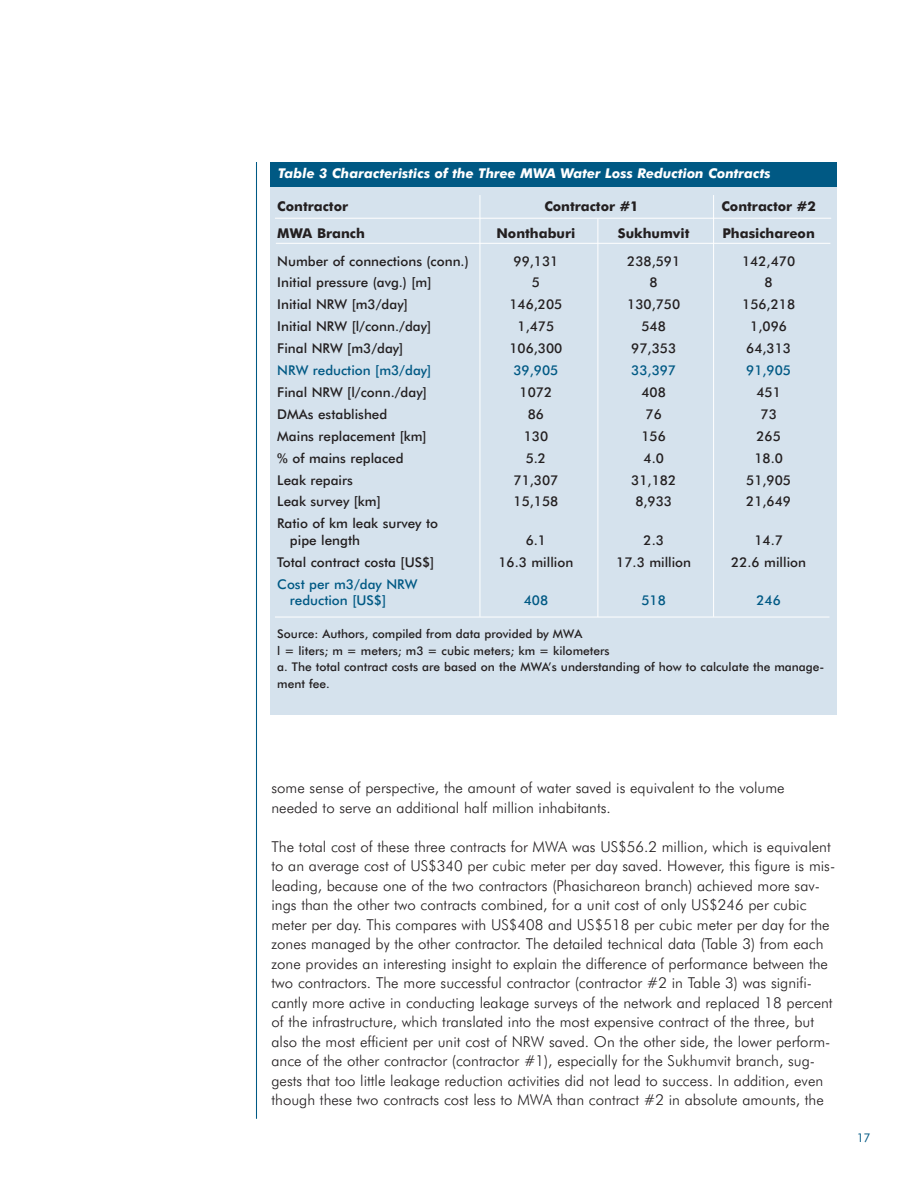
<style>
.page{position:relative;width:918px;height:1188px;background:#fff}
.page>*{position:absolute;margin:0;border:0;box-sizing:border-box;transform-origin:0 0}
.t1{font:300 15px/19.5px "Futura BT";color:#231f20}
.t2{font:500 13.5px/16.5px "Futura BT";color:#231f20}
.t3{font:500 13.5px/16.5px "Futura BT";color:#005984}
.t4{font:700 13.5px "Futura BT";color:#231f20}
.t5{font:italic 700 13.5px "Futura BT";color:#fff}
.t6{font:500 12px/16.5px "Futura BT";color:#231f20}
.t7{font:12px "Futura BT";color:#005984}
</style>
<div class="page">
<hr style="left:256px;top:162px;width:1px;height:957px;background:#005984">
<div style="left:270px;top:162px;width:567px;height:553px;background:#d5e2ed"></div>
<div style="left:270px;top:162px;width:567px;height:24px;background:#005984"></div>
<hr style="left:276px;top:243px;width:554px;height:1px;background:#fff">
<hr style="left:275px;top:218px;width:556px;height:1px;background:#fff">
<hr style="left:275px;top:617px;width:555px;height:1px;background:#fff">
<hr style="left:713px;top:195px;width:1px;height:422px;background:#fff">
<hr style="left:480px;top:195px;width:1px;height:422px;background:#fff">
<hr style="left:598px;top:218px;width:1px;height:399px;background:#fff">
<p class="t5" style="left:278px;top:168px;width:494px">Table 3 Characteristics of the Three MWA Water Loss Reduction Contracts</p>
<p class="t4" style="left:277px;top:200px;width:72px">Contractor</p>
<p class="t4" style="left:544px;top:200px;width:96px">Contractor #1</p>
<p class="t4" style="left:722px;top:200px;width:96px">Contractor #2</p>
<p class="t4" style="left:277px;top:228px;width:89px">MWA Branch</p>
<p class="t4" style="left:496px;top:228px;width:80px">Nonthaburi</p>
<p class="t4" style="left:618px;top:228px;width:73px">Sukhumvit</p>
<p class="t4" style="left:722px;top:228px;width:94px">Phasichareon</p>
<p class="t2" style="left:277px;top:254px;width:193px">Number of connections (conn.)</p>
<p class="t2" style="left:514px;top:254px;width:46px">99,131</p>
<p class="t2" style="left:627px;top:254px;width:54px">238,591</p>
<p class="t2" style="left:742px;top:254px;width:54px">142,470</p>
<p class="t2" style="left:277px;top:276px;width:156px">Initial pressure (avg.) [m]</p>
<p class="t2" style="left:532px;top:276px;width:10px">5</p>
<p class="t2" style="left:650px;top:276px;width:10px">8</p>
<p class="t2" style="left:765px;top:276px;width:10px">8</p>
<p class="t2" style="left:277px;top:297px;width:132px">Initial NRW [m3/day]</p>
<p class="t2" style="left:509px;top:297px;width:55px">146,205</p>
<p class="t2" style="left:627px;top:297px;width:55px">130,750</p>
<p class="t2" style="left:742px;top:297px;width:55px">156,218</p>
<p class="t2" style="left:277px;top:319px;width:155px">Initial NRW [l/conn./day]</p>
<p class="t2" style="left:518px;top:319px;width:38px">1,475</p>
<p class="t2" style="left:642px;top:319px;width:26px">548</p>
<p class="t2" style="left:750px;top:319px;width:38px">1,096</p>
<p class="t2" style="left:277px;top:341px;width:128px">Final NRW [m3/day]</p>
<p class="t2" style="left:509px;top:341px;width:55px">106,300</p>
<p class="t2" style="left:631px;top:341px;width:46px">97,353</p>
<p class="t2" style="left:746px;top:341px;width:46px">64,313</p>
<p class="t3" style="left:277px;top:363px;width:155px">NRW reduction [m3/day]</p>
<p class="t3" style="left:514px;top:363px;width:46px">39,905</p>
<p class="t3" style="left:631px;top:363px;width:46px">33,397</p>
<p class="t3" style="left:746px;top:363px;width:46px">91,905</p>
<p class="t2" style="left:277px;top:385px;width:151px">Final NRW [l/conn./day]</p>
<p class="t2" style="left:520px;top:385px;width:34px">1072</p>
<p class="t2" style="left:641px;top:385px;width:26px">408</p>
<p class="t2" style="left:756px;top:385px;width:26px">451</p>
<p class="t2" style="left:277px;top:407px;width:111px">DMAs established</p>
<p class="t2" style="left:528px;top:407px;width:18px">86</p>
<p class="t2" style="left:646px;top:407px;width:18px">76</p>
<p class="t2" style="left:761px;top:407px;width:18px">73</p>
<p class="t2" style="left:277px;top:429px;width:151px">Mains replacement [km]</p>
<p class="t2" style="left:524px;top:429px;width:26px">130</p>
<p class="t2" style="left:642px;top:429px;width:26px">156</p>
<p class="t2" style="left:756px;top:429px;width:26px">265</p>
<p class="t2" style="left:277px;top:451px;width:128px">% of mains replaced</p>
<p class="t2" style="left:526px;top:451px;width:22px">5.2</p>
<p class="t2" style="left:644px;top:451px;width:22px">4.0</p>
<p class="t2" style="left:754px;top:451px;width:30px">18.0</p>
<p class="t2" style="left:277px;top:473px;width:77px">Leak repairs</p>
<p class="t2" style="left:514px;top:473px;width:46px">71,307</p>
<p class="t2" style="left:631px;top:473px;width:46px">31,182</p>
<p class="t2" style="left:746px;top:473px;width:46px">51,905</p>
<p class="t2" style="left:277px;top:495px;width:105px">Leak survey [km]</p>
<p class="t2" style="left:514px;top:495px;width:46px">15,158</p>
<p class="t2" style="left:635px;top:495px;width:38px">8,933</p>
<p class="t2" style="left:746px;top:495px;width:46px">21,649</p>
<p class="t2" style="left:290px;top:516px;width:150px;text-indent:-13px">Ratio of km leak survey to pipe length</p>
<p class="t2" style="left:526px;top:533px;width:22px">6.1</p>
<p class="t2" style="left:644px;top:533px;width:22px">2.3</p>
<p class="t2" style="left:754px;top:533px;width:30px">14.7</p>
<p class="t2" style="left:277px;top:555px;width:159px">Total contract costa [US$]</p>
<p class="t2" style="left:498px;top:555px;width:76px">16.3 million</p>
<p class="t2" style="left:616px;top:555px;width:76px">17.3 million</p>
<p class="t2" style="left:731px;top:555px;width:76px">22.6 million</p>
<p class="t3" style="left:290px;top:577px;width:129px;text-indent:-13px">Cost per m3/day NRW reduction [US$]</p>
<p class="t3" style="left:524px;top:593px;width:26px">408</p>
<p class="t3" style="left:641px;top:593px;width:26px">518</p>
<p class="t3" style="left:756px;top:593px;width:26px">246</p>
<p class="t6" style="left:277px;top:627px;width:549px">Source: Authors, compiled from data provided by MWA<br>l = liters; m = meters; m3 = cubic meters; km = kilometers<br>a. The total contract costs are based on the MWA’s understanding of how to calculate the manage&shy;ment fee.</p>
<p class="t1" style="left:272px;top:779px;width:515px">some sense of perspective, the amount of water saved is equivalent to the volume needed to serve an additional half million inhabitants.</p>
<p class="t1" style="left:272px;top:838px;width:565px">The total cost of these three contracts for MWA was US$56.2 million, which is equivalent to an average cost of US$340 per cubic meter per day saved. However, this figure is mis&shy;leading, because one of the two contractors (Phasichareon branch) achieved more sav&shy;ings than the other two contracts combined, for a unit cost of only US$246 per cubic meter per day. This compares with US$408 and US$518 per cubic meter per day for the zones managed by the other contractor. The detailed technical data (Table 3) from each zone provides an interesting insight to explain the difference of performance between the two contractors. The more successful contractor (contractor #2 in Table 3) was signifi&shy;cantly more active in conducting leakage surveys of the network and replaced 18 percent of the infrastructure, which translated into the most expensive contract of the three, but also the most efficient per unit cost of NRW saved. On the other side, the lower perform&shy;ance of the other contractor (contractor #1), especially for the Sukhumvit branch, sug&shy;gests that too little leakage reduction activities did not lead to success. In addition, even though these two contracts cost less to MWA than contract #2 in absolute amounts, the</p>
<p class="t7" style="left:857px;top:1132px;width:15px">17</p>
</div>
